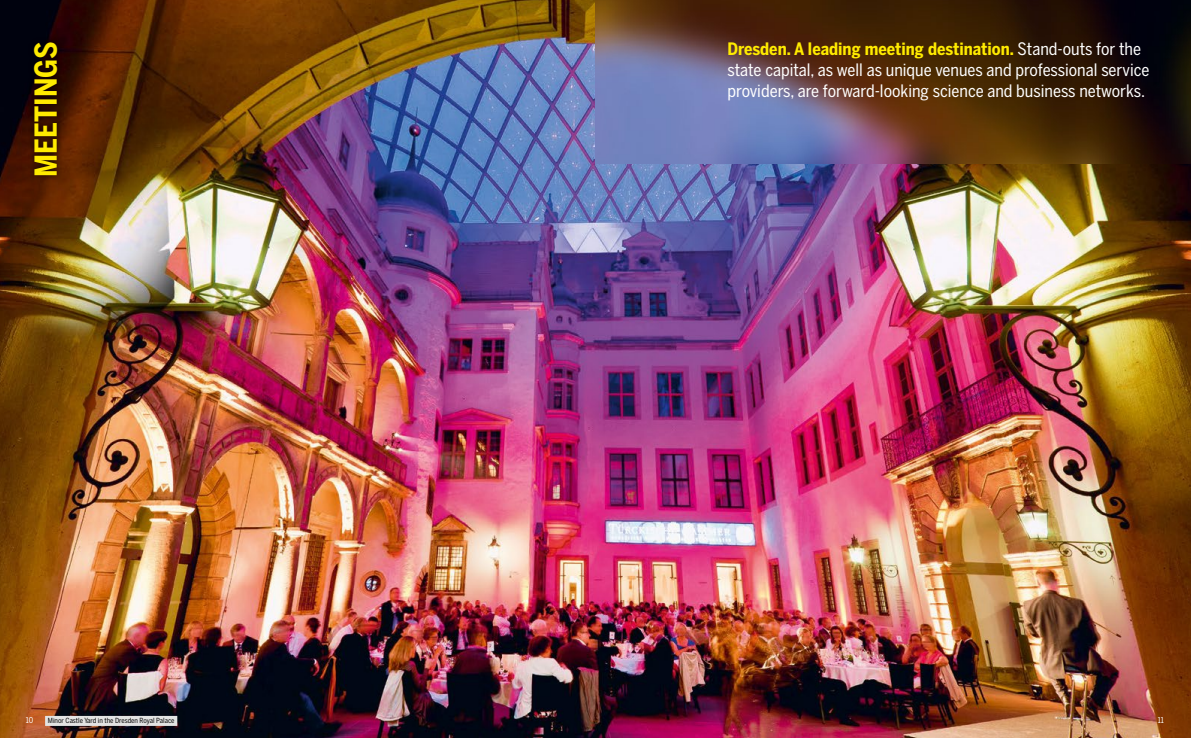
<style>
.page{position:relative;width:1191px;height:738px;background:#fff}
.page>*{position:absolute;margin:0;border:0;box-sizing:border-box;transform-origin:0 0}
.Kapitel{font:700 30px "Benton Sans Cond";color:#ffeb00}
.INH_Fließtext_links{font:17px/21px "Benton Sans Cond";color:#fff}
.t1{font:8px "Benton Sans Cond";color:#fff}
.Bildunterschrift{font:7px "Benton Sans Cond";color:#000}
.s1{font-weight:700;color:#ffeb00}
</style>
<div class="page">
<img style="left:0;top:0;width:1191px;height:737px">
<img style="left:595px;top:0;width:596px;height:164px">
<div style="left:28px;top:36px;width:35px;height:145px;background:#000;opacity:.8"></div>
<div style="left:45px;top:715px;width:132px;height:10px;background:#e3e3e3"></div>
<p class="Kapitel" style="left:28px;top:177px;width:137px;rotate:-90deg">MEETINGS</p>
<p class="INH_Fließtext_links" style="left:727px;top:38px;width:423px"><span class="s1">Dresden. A leading meeting destination.</span> Stand-outs for the state capital, as well as unique venues and professional service providers, are forward-looking science and business networks.</p>
<p class="t1" style="left:26px;top:714px;width:9px">10</p>
<p class="Bildunterschrift" style="left:48px;top:716px;width:128px">Minor Castle Yard in the Dresden Royal Palace</p>
<p class="t1" style="left:1157px;top:714px;width:8px">11</p>
</div>
